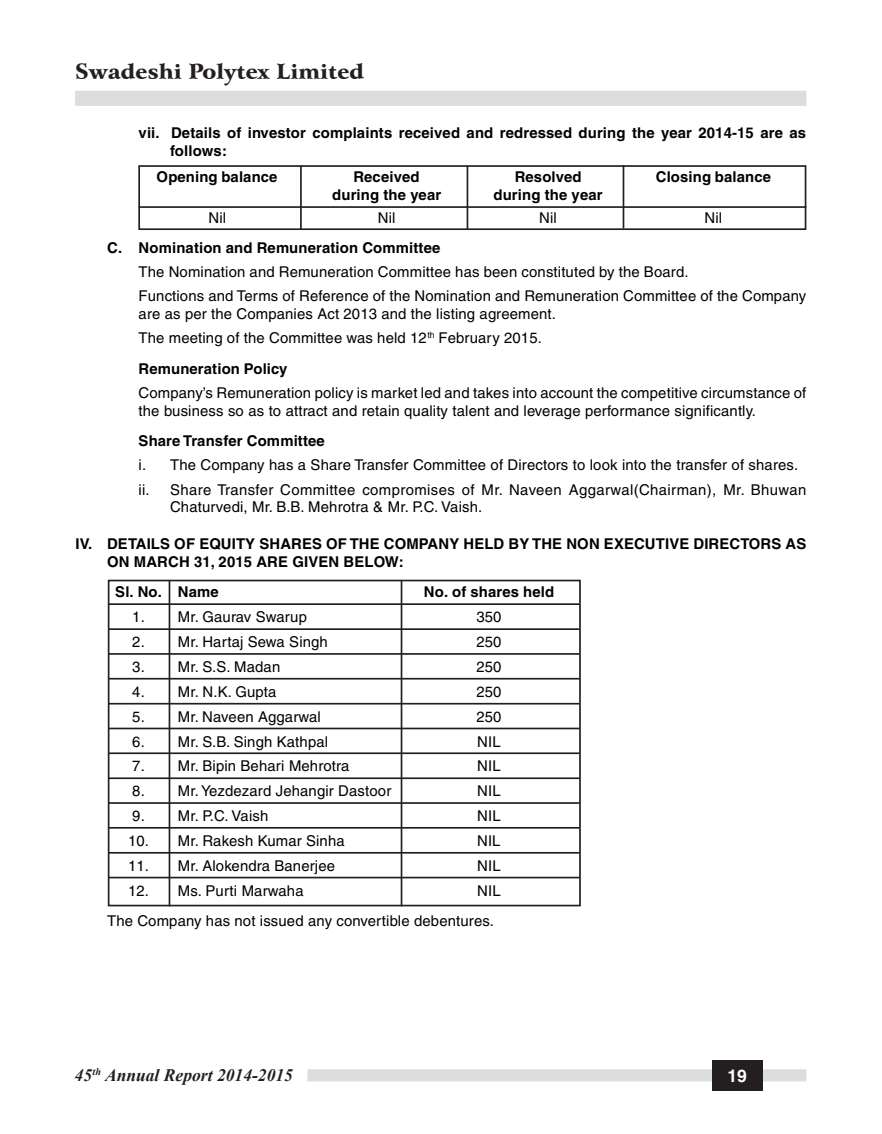
<style>
.page{position:relative;width:882px;height:1134px;background:#fff}
.page>*{position:absolute;margin:0;border:0;box-sizing:border-box;transform-origin:0 0}
.t1{font:21px "Arrus Blk BT";color:#231f20}
.t2{font:italic 700 17.5px "Times New Roman";color:#231f20}
.t3{font:700 17.5px "Helvetica";color:#fff}
.t4{font:14.88px/24.2px "Helvetica";letter-spacing:.01em;color:#000}
.t5{font:700 14.88px/17.8px "Helvetica";letter-spacing:.01em;color:#000}
</style>
<div class="page">
<div style="left:75px;top:91px;width:731px;height:15px;background:#dcdddf"></div>
<div style="left:307px;top:1069px;width:499px;height:12px;background:#dcdddf"></div>
<div style="left:713px;top:1060px;width:50px;height:30px;background:#231f20"></div>
<hr style="left:139px;top:206px;width:667px;height:2px;background:#231f20">
<hr style="left:108px;top:603px;width:472px;height:2px;background:#231f20">
<hr style="left:108px;top:628px;width:472px;height:2px;background:#231f20">
<hr style="left:108px;top:653px;width:472px;height:2px;background:#231f20">
<hr style="left:108px;top:678px;width:472px;height:2px;background:#231f20">
<hr style="left:108px;top:703px;width:472px;height:2px;background:#231f20">
<hr style="left:108px;top:728px;width:472px;height:1px;background:#231f20">
<hr style="left:108px;top:752px;width:472px;height:2px;background:#231f20">
<hr style="left:108px;top:777px;width:472px;height:2px;background:#231f20">
<hr style="left:108px;top:802px;width:472px;height:2px;background:#231f20">
<hr style="left:108px;top:827px;width:472px;height:2px;background:#231f20">
<hr style="left:108px;top:852px;width:472px;height:2px;background:#231f20">
<hr style="left:108px;top:877px;width:472px;height:1px;background:#231f20">
<div style="left:138px;top:165px;width:668px;height:65px;border:2px solid #231f20"></div>
<hr style="left:300px;top:166px;width:2px;height:63px;background:#231f20">
<hr style="left:467px;top:166px;width:1px;height:64px;background:#231f20">
<hr style="left:623px;top:165px;width:1px;height:63px;background:#231f20">
<div style="left:108px;top:580px;width:473px;height:326px;border:2px solid #231f20"></div>
<hr style="left:169px;top:581px;width:1px;height:325px;background:#231f20">
<hr style="left:401px;top:581px;width:1px;height:325px;background:#231f20">
<h1 class="t1" style="left:75px;top:58px;width:290px">Swadeshi Polytex Limited</h1>
<p class="t5" style="left:170px;top:125px;width:638px;text-indent:-31px">vii. Details of investor complaints received and redressed during the year 2014-15 are as follows:</p>
<p class="t5" style="left:157px;top:170px;width:122px">Opening balance</p>
<p class="t5" style="left:353px;top:170px;width:68px">Received</p>
<p class="t5" style="left:515px;top:170px;width:69px">Resolved</p>
<p class="t5" style="left:656px;top:170px;width:117px">Closing balance</p>
<p class="t5" style="left:332px;top:188px;width:110px">during the year</p>
<p class="t5" style="left:494px;top:188px;width:111px">during the year</p>
<p class="t4" style="left:209px;top:207px;width:19px">Nil</p>
<p class="t4" style="left:378px;top:207px;width:19px">Nil</p>
<p class="t4" style="left:539px;top:207px;width:19px">Nil</p>
<p class="t4" style="left:705px;top:207px;width:19px">Nil</p>
<p class="t5" style="left:107px;top:240px;width:335px">C. Nomination and Remuneration Committee</p>
<p class="t4" style="left:139px;top:261px;width:669px">The Nomination and Remuneration Committee has been constituted by the Board.<br>Functions and Terms of Reference of the Nomination and Remuneration Committee of the Company</p>
<p class="t4" style="left:139px;top:303px;width:419px">are as per the Companies Act 2013 and the listing agreement.<br>The meeting of the Committee was held 12<sup>th</sup> February 2015.</p>
<p class="t5" style="left:139px;top:361px;width:150px">Remuneration Policy</p>
<p class="t4" style="left:139px;top:385px;width:669px;line-height:17.8px">Company’s Remuneration policy is market led and takes into account the competitive circumstance of the business so as to attract and retain quality talent and leverage performance significantly.</p>
<p class="t5" style="left:139px;top:434px;width:188px">Share Transfer Committee</p>
<p class="t4" style="left:139px;top:455px;width:669px">i. The Company has a Share Transfer Committee of Directors to look into the transfer of shares. ii. Share Transfer Committee compromises of Mr. Naveen Aggarwal(Chairman), Mr. Bhuwan</p>
<p class="t4" style="left:170px;top:497px;width:314px">Chaturvedi, Mr. B.B. Mehrotra &amp; Mr. P.C. Vaish.</p>
<p class="t5" style="left:107px;top:536px;width:701px;text-indent:-31px">IV. DETAILS OF EQUITY SHARES OF THE COMPANY HELD BY THE NON EXECUTIVE DIRECTORS AS<br>ON MARCH 31, 2015 ARE GIVEN BELOW:</p>
<p class="t5" style="left:115px;top:585px;width:105px">Sl. No. Name</p>
<p class="t5" style="left:424px;top:585px;width:132px">No. of shares held</p>
<p class="t4" style="left:132px;top:606px;width:176px">1. Mr. Gaurav Swarup</p>
<p class="t4" style="left:476px;top:606px;width:27px">350</p>
<p class="t4" style="left:132px;top:631px;width:197px">2. Mr. Hartaj Sewa Singh</p>
<p class="t4" style="left:476px;top:631px;width:27px">250</p>
<p class="t4" style="left:132px;top:656px;width:150px">3. Mr. S.S. Madan</p>
<p class="t4" style="left:476px;top:656px;width:26px">250</p>
<p class="t4" style="left:132px;top:681px;width:146px">4. Mr. N.K. Gupta</p>
<p class="t4" style="left:476px;top:681px;width:27px">250</p>
<p class="t4" style="left:132px;top:706px;width:190px">5. Mr. Naveen Aggarwal</p>
<p class="t4" style="left:476px;top:706px;width:27px">250</p>
<p class="t4" style="left:132px;top:731px;width:197px">6. Mr. S.B. Singh Kathpal</p>
<p class="t4" style="left:477px;top:731px;width:25px">NIL</p>
<p class="t4" style="left:132px;top:755px;width:219px">7. Mr. Bipin Behari Mehrotra</p>
<p class="t4" style="left:477px;top:755px;width:25px">NIL</p>
<p class="t4" style="left:132px;top:780px;width:260px">8. Mr. Yezdezard Jehangir Dastoor</p>
<p class="t4" style="left:477px;top:780px;width:25px">NIL</p>
<p class="t4" style="left:132px;top:805px;width:137px">9. Mr. P.C. Vaish</p>
<p class="t4" style="left:477px;top:805px;width:25px">NIL</p>
<p class="t4" style="left:128px;top:830px;width:218px">10. Mr. Rakesh Kumar Sinha</p>
<p class="t4" style="left:477px;top:830px;width:25px">NIL</p>
<p class="t4" style="left:128px;top:855px;width:209px">11. Mr. Alokendra Banerjee</p>
<p class="t4" style="left:477px;top:855px;width:25px">NIL</p>
<p class="t4" style="left:128px;top:880px;width:177px">12. Ms. Purti Marwaha</p>
<p class="t4" style="left:107px;top:877px;width:395px;line-height:30.4px;text-indent:370px">NIL<br>The Company has not issued any convertible debentures.</p>
<p class="t2" style="left:75px;top:1065px;width:219px">45<sup>th</sup> Annual Report 2014-2015</p>
<p class="t3" style="left:727px;top:1069px;width:21px">19</p>
</div>
